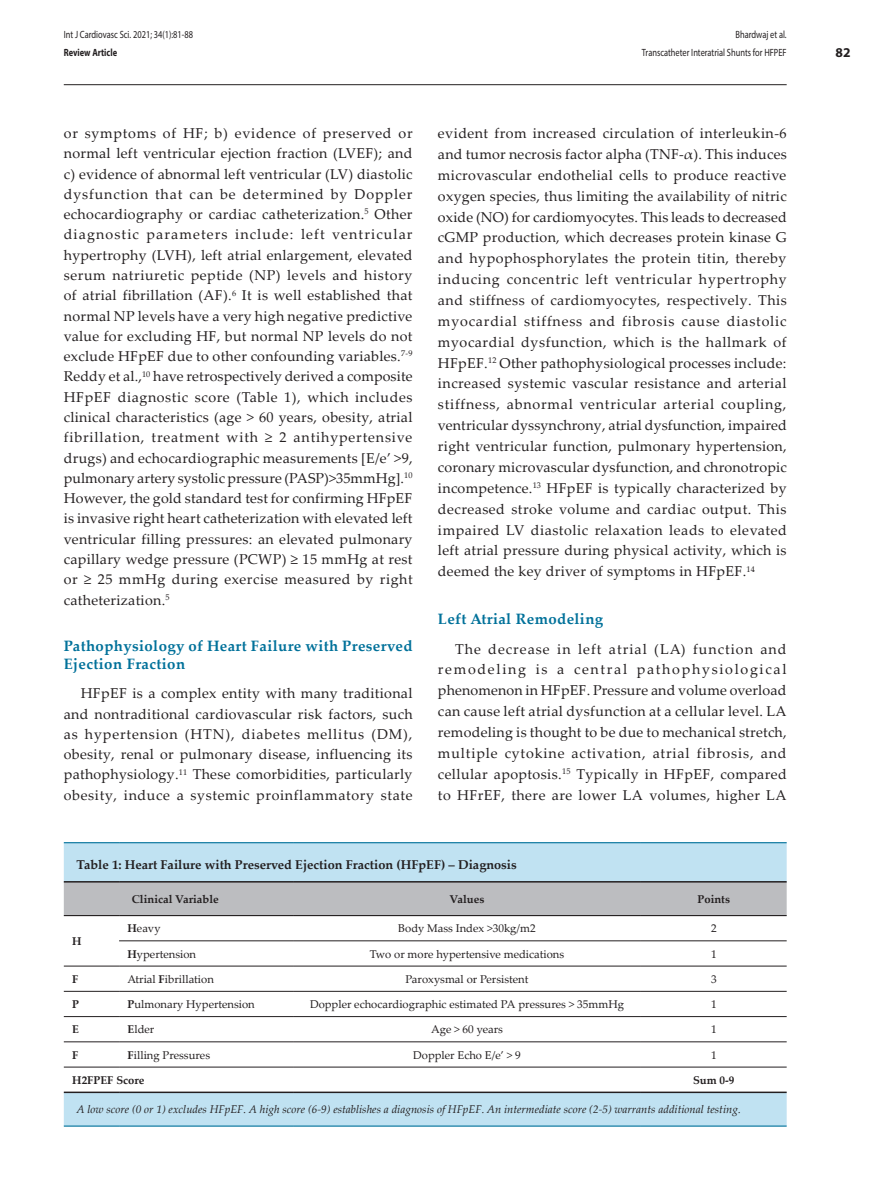
<style>
.page{position:relative;width:893px;height:1191px;background:#fff}
.page>*{position:absolute;margin:0;border:0;box-sizing:border-box;transform-origin:0 0}
._2_-_Sub-titulo{font:700 15px/18px "Palatino Linotype";letter-spacing:.025em;color:#00719a}
._4_-_Texto-Basico{font:14.25px/20.2px "Palatino Linotype";letter-spacing:.035em;color:#231f20;text-align:justify}
.t1{font:700 13.5px "Myriad Pro";color:#231f20}
._1_-_Titulo-Tabela{font:700 12.75px "Palatino Linotype";color:#231f20}
._3_-_Corpo-tabela{font:11.25px "Palatino Linotype";color:#231f20}
._4_-_Legenda{font:italic 11.25px "Palatino Linotype";color:#231f20}
._2_-_Sub-titulo-2{font:700 11.25px "Palatino Linotype";color:#231f20}
._3_-_Corpo-tabela-2{font:700 11.25px "Palatino Linotype";color:#231f20}
.t2{font:10.5px/18px "Myriad Pro";color:#231f20;text-align:right;scale:.8 1}
.t3{font:700 10.5px "Myriad Pro";color:#231f20;scale:.8 1}
.s1{font-weight:700}
</style>
<div class="page">
<hr style="left:64px;top:84px;width:723px;height:1px;background:#231f20">
<svg style="left:64px;top:843px;width:723px;height:282px"></svg>
<div style="left:64px;top:882px;width:723px;height:33px;background:#bcbdc0"></div>
<hr style="left:64px;top:915px;width:55px;height:1px;background:#231f20">
<hr style="left:119px;top:915px;width:174px;height:1px;background:#231f20">
<hr style="left:293px;top:915px;width:348px;height:1px;background:#231f20">
<hr style="left:641px;top:915px;width:146px;height:1px;background:#231f20">
<hr style="left:64px;top:842px;width:55px;height:1px;background:#00719a">
<hr style="left:119px;top:842px;width:174px;height:1px;background:#00719a">
<hr style="left:293px;top:842px;width:348px;height:1px;background:#00719a">
<hr style="left:641px;top:842px;width:146px;height:1px;background:#00719a">
<hr style="left:64px;top:881px;width:55px;height:1px;background:#231f20">
<hr style="left:119px;top:881px;width:174px;height:1px;background:#231f20">
<hr style="left:293px;top:881px;width:348px;height:1px;background:#231f20">
<hr style="left:641px;top:881px;width:146px;height:1px;background:#231f20">
<hr style="left:64px;top:1091px;width:55px;height:2px;background:#231f20">
<hr style="left:119px;top:1091px;width:174px;height:2px;background:#231f20">
<hr style="left:293px;top:1091px;width:348px;height:2px;background:#231f20">
<hr style="left:641px;top:1091px;width:146px;height:2px;background:#231f20">
<hr style="left:64px;top:1125px;width:55px;height:1px;background:#00719a">
<hr style="left:119px;top:1125px;width:174px;height:1px;background:#00719a">
<hr style="left:293px;top:1125px;width:348px;height:1px;background:#00719a">
<hr style="left:641px;top:1125px;width:146px;height:1px;background:#00719a">
<hr style="left:119px;top:940px;width:174px;height:1px;background:#231f20">
<hr style="left:293px;top:940px;width:348px;height:1px;background:#231f20">
<hr style="left:641px;top:940px;width:146px;height:1px;background:#231f20">
<hr style="left:64px;top:965px;width:55px;height:1px;background:#231f20">
<hr style="left:119px;top:965px;width:174px;height:1px;background:#231f20">
<hr style="left:293px;top:965px;width:348px;height:1px;background:#231f20">
<hr style="left:641px;top:965px;width:146px;height:1px;background:#231f20">
<hr style="left:64px;top:991px;width:55px;height:1px;background:#231f20">
<hr style="left:119px;top:991px;width:174px;height:1px;background:#231f20">
<hr style="left:293px;top:991px;width:348px;height:1px;background:#231f20">
<hr style="left:641px;top:991px;width:146px;height:1px;background:#231f20">
<hr style="left:64px;top:1016px;width:55px;height:1px;background:#231f20">
<hr style="left:119px;top:1016px;width:174px;height:1px;background:#231f20">
<hr style="left:293px;top:1016px;width:348px;height:1px;background:#231f20">
<hr style="left:641px;top:1016px;width:146px;height:1px;background:#231f20">
<hr style="left:64px;top:1041px;width:55px;height:1px;background:#231f20">
<hr style="left:119px;top:1041px;width:174px;height:1px;background:#231f20">
<hr style="left:293px;top:1041px;width:348px;height:1px;background:#231f20">
<hr style="left:641px;top:1041px;width:146px;height:1px;background:#231f20">
<hr style="left:64px;top:1066px;width:55px;height:1px;background:#231f20">
<hr style="left:119px;top:1066px;width:174px;height:1px;background:#231f20">
<hr style="left:293px;top:1066px;width:348px;height:1px;background:#231f20">
<hr style="left:641px;top:1066px;width:146px;height:1px;background:#231f20">
<p class="t2" style="left:64px;top:25px;width:163px">Int J Cardiovasc Sci. 2021; 34(1):81-88</p>
<p class="t3" style="left:64px;top:45px;width:68px">Review Article</p>
<p class="t2" style="left:642px;top:25px;width:183px">Bhardwaj et al.<br>Transcatheter Interatrial Shunts for HFPEF</p>
<p class="_4_-_Texto-Basico" style="left:64px;top:122px;width:350px">or symptoms of HF; b) evidence of preserved or normal left ventricular ejection fraction (LVEF); and c) evidence of abnormal left ventricular (LV) diastolic dysfunction that can be determined by Doppler echocardiography or cardiac catheterization.<sup>5</sup> Other diagnostic parameters include: left ventricular hypertrophy (LVH), left atrial enlargement, elevated serum natriuretic peptide (NP) levels and history of atrial fibrillation (AF).<sup>6</sup> It is well established that normal NP levels have a very high negative predictive value for excluding HF, but normal NP levels do not exclude HFpEF due to other confounding variables.<sup>7-9<br></sup>Reddy et al.,<sup>10</sup> have retrospectively derived a composite HFpEF diagnostic score (Table 1), which includes clinical characteristics (age &gt; 60 years, obesity, atrial fibrillation, treatment with ≥ 2 antihypertensive drugs) and echocardiographic measurements [E/e’ &gt;9, pulmonary artery systolic pressure (PASP)&gt;35mmHg].<sup>10<br></sup>However, the gold standard test for confirming HFpEF is invasive right heart catheterization with elevated left ventricular filling pressures: an elevated pulmonary capillary wedge pressure (PCWP) ≥ 15 mmHg at rest or ≥ 25 mmHg during exercise measured by right catheterization.<sup>5</sup></p>
<p class="_2_-_Sub-titulo" style="left:64px;top:637px;width:350px">Pathophysiology of Heart Failure with Preserved<br>Ejection Fraction</p>
<p class="_4_-_Texto-Basico" style="left:64px;top:682px;width:350px;text-indent:17px">HFpEF is a complex entity with many traditional and nontraditional cardiovascular risk factors, such as hypertension (HTN), diabetes mellitus (DM), obesity, renal or pulmonary disease, influencing its pathophysiology.<sup>11</sup> These comorbidities, particularly obesity, induce a systemic proinflammatory state</p>
<p class="_4_-_Texto-Basico" style="left:438px;top:122px;width:350px;line-height:20.9px">evident from increased circulation of interleukin-6 and tumor necrosis factor alpha (TNF-α). This induces microvascular endothelial cells to produce reactive oxygen species, thus limiting the availability of nitric oxide (NO) for cardiomyocytes. This leads to decreased cGMP production, which decreases protein kinase G and hypophosphorylates the protein titin, thereby inducing concentric left ventricular hypertrophy and stiffness of cardiomyocytes, respectively. This myocardial stiffness and fibrosis cause diastolic myocardial dysfunction, which is the hallmark of HFpEF.<sup>12</sup> Other pathophysiological processes include: increased systemic vascular resistance and arterial stiffness, abnormal ventricular arterial coupling, ventricular dyssynchrony, atrial dysfunction, impaired right ventricular function, pulmonary hypertension, coronary microvascular dysfunction, and chronotropic incompetence.<sup>13</sup> HFpEF is typically characterized by decreased stroke volume and cardiac output. This impaired LV diastolic relaxation leads to elevated left atrial pressure during physical activity, which is deemed the key driver of symptoms in HFpEF.<sup>14</sup></p>
<p class="_2_-_Sub-titulo" style="left:438px;top:609px;width:167px">Left Atrial Remodeling</p>
<p class="_4_-_Texto-Basico" style="left:438px;top:638px;width:350px;line-height:20.9px;text-indent:17px">The decrease in left atrial (LA) function and remodeling is a central pathophysiological phenomenon in HFpEF. Pressure and volume overload can cause left atrial dysfunction at a cellular level. LA remodeling is thought to be due to mechanical stretch, multiple cytokine activation, atrial fibrosis, and cellular apoptosis.<sup>15</sup> Typically in HFpEF, compared to HFrEF, there are lower LA volumes, higher LA</p>
<p class="_1_-_Titulo-Tabela" style="left:77px;top:855px;width:442px">Table 1: Heart Failure with Preserved Ejection Fraction (HFpEF) – Diagnosis</p>
<p class="_2_-_Sub-titulo-2" style="left:132px;top:891px;width:88px">Clinical Variable</p>
<p class="_2_-_Sub-titulo-2" style="left:450px;top:891px;width:36px">Values</p>
<p class="_2_-_Sub-titulo-2" style="left:698px;top:891px;width:34px">Points</p>
<p class="_3_-_Corpo-tabela-2" style="left:72px;top:933px;width:11px">H</p>
<p class="_3_-_Corpo-tabela" style="left:128px;top:920px;width:34px"><span class="s1">H</span>eavy</p>
<p class="_3_-_Corpo-tabela" style="left:398px;top:920px;width:139px">Body Mass Index &gt;30kg/m2</p>
<p class="_3_-_Corpo-tabela" style="left:711px;top:920px;width:7px">2</p>
<p class="_3_-_Corpo-tabela" style="left:128px;top:945px;width:70px"><span class="s1">H</span>ypertension</p>
<p class="_3_-_Corpo-tabela" style="left:370px;top:945px;width:196px">Two or more hypertensive medications</p>
<p class="_3_-_Corpo-tabela" style="left:711px;top:945px;width:7px">1</p>
<p class="_3_-_Corpo-tabela-2" style="left:72px;top:971px;width:8px">F</p>
<p class="_3_-_Corpo-tabela" style="left:128px;top:971px;width:88px">Atrial <span class="s1">F</span>ibrillation</p>
<p class="_3_-_Corpo-tabela" style="left:406px;top:971px;width:124px">Paroxysmal or Persistent</p>
<p class="_3_-_Corpo-tabela" style="left:711px;top:971px;width:7px">3</p>
<p class="_3_-_Corpo-tabela-2" style="left:72px;top:996px;width:8px">P</p>
<p class="_3_-_Corpo-tabela" style="left:128px;top:996px;width:129px"><span class="s1">P</span>ulmonary Hypertension</p>
<p class="_3_-_Corpo-tabela" style="left:310px;top:996px;width:315px">Doppler echocardiographic estimated PA pressures &gt; 35mmHg</p>
<p class="_3_-_Corpo-tabela" style="left:711px;top:996px;width:7px">1</p>
<p class="_3_-_Corpo-tabela-2" style="left:72px;top:1021px;width:8px">E</p>
<p class="_3_-_Corpo-tabela" style="left:128px;top:1021px;width:28px"><span class="s1">E</span>lder</p>
<p class="_3_-_Corpo-tabela" style="left:431px;top:1021px;width:74px">Age &gt; 60 years</p>
<p class="_3_-_Corpo-tabela" style="left:711px;top:1021px;width:7px">1</p>
<p class="_3_-_Corpo-tabela-2" style="left:72px;top:1046px;width:8px">F</p>
<p class="_3_-_Corpo-tabela" style="left:128px;top:1046px;width:84px"><span class="s1">F</span>illing Pressures</p>
<p class="_3_-_Corpo-tabela" style="left:413px;top:1046px;width:109px">Doppler Echo E/e’ &gt; 9</p>
<p class="_3_-_Corpo-tabela" style="left:711px;top:1046px;width:7px">1</p>
<p class="_3_-_Corpo-tabela-2" style="left:72px;top:1072px;width:74px">H2FPEF Score</p>
<p class="_3_-_Corpo-tabela-2" style="left:693px;top:1072px;width:43px">Sum 0-9</p>
<p class="_4_-_Legenda" style="left:77px;top:1101px;width:666px">A low score (0 or 1) excludes HFpEF. A high score (6-9) establishes a diagnosis of HFpEF. An intermediate score (2-5) warrants additional testing.</p>
<p class="t1" style="left:835px;top:44px;width:16px">82</p>
</div>
